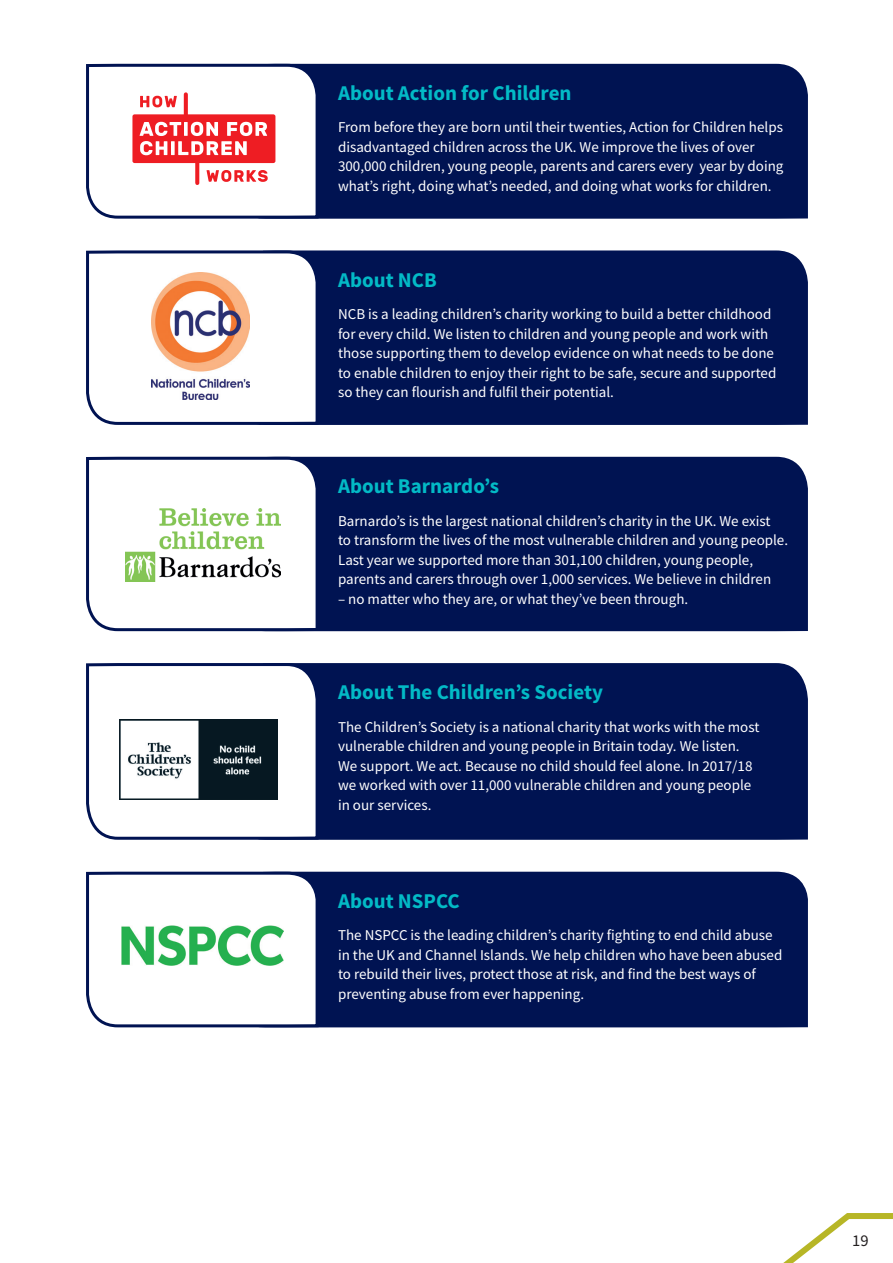
<style>
.page{position:relative;width:893px;height:1263px;background:#fff}
.page>*{position:absolute;margin:0;border:0;box-sizing:border-box;transform-origin:0 0}
.t1{font:700 21px "Source Sans Pro";color:#03bac6}
.t2{font:16.5px "Source Sans Pro";color:#231f20}
.t3{font:15px/19.5px "Source Sans Pro";color:#fff}
</style>
<div class="page">
<svg style="left:783px;top:1213px;width:110px;height:50px"></svg>
<div style="left:320px;top:63px;width:488px;height:156px;background:#001352"></div>
<div style="left:320px;top:250px;width:488px;height:175px;background:#001352"></div>
<div style="left:320px;top:456px;width:488px;height:176px;background:#001352"></div>
<div style="left:320px;top:663px;width:488px;height:177px;background:#001352"></div>
<div style="left:320px;top:871px;width:488px;height:157px;background:#001352"></div>
<svg style="left:86px;top:250px;width:234px;height:175px"></svg>
<svg style="left:86px;top:456px;width:234px;height:176px"></svg>
<svg style="left:86px;top:663px;width:234px;height:177px"></svg>
<svg style="left:86px;top:871px;width:234px;height:157px"></svg>
<svg style="left:86px;top:63px;width:234px;height:156px"></svg>
<img style="left:125px;top:508px;width:155px;height:73px">
<img style="left:151px;top:272px;width:99px;height:127px">
<img style="left:122px;top:926px;width:162px;height:39px">
<img style="left:120px;top:719px;width:157px;height:80px">
<p class="t1" style="left:338px;top:79px;width:235px">About Action for Children</p>
<p class="t3" style="left:338px;top:117px;width:447px">From before they are born until their twenties, Action for Children helps disadvantaged children across the UK. We improve the lives of over 300,000 children, young people, parents and carers every year by doing what’s right, doing what’s needed, and doing what works for children.</p>
<p class="t1" style="left:338px;top:266px;width:100px">About NCB</p>
<p class="t3" style="left:338px;top:304px;width:440px">NCB is a leading children’s charity working to build a better childhood for every child. We listen to children and young people and work with those supporting them to develop evidence on what needs to be done to enable children to enjoy their right to be safe, secure and supported so they can flourish and fulfil their potential.</p>
<p class="t1" style="left:338px;top:472px;width:163px">About Barnardo’s</p>
<p class="t3" style="left:338px;top:511px;width:452px">Barnardo’s is the largest national children’s charity in the UK. We exist<br>to transform the lives of the most vulnerable children and young people.<br>Last year we supported more than 301,100 children, young people, parents and carers through over 1,000 services. We believe in children</p>
<p class="t3" style="left:338px;top:589px;width:352px">– no matter who they are, or what they’ve been through.</p>
<p class="t1" style="left:338px;top:678px;width:266px">About The Children’s Society</p>
<p class="t3" style="left:338px;top:717px;width:423px">The Children’s Society is a national charity that works with the most vulnerable children and young people in Britain today. We listen.<br>We support. We act. Because no child should feel alone. In 2017/18 we worked with over 11,000 vulnerable children and young people in our services.</p>
<p class="t1" style="left:338px;top:887px;width:123px">About NSPCC</p>
<p class="t3" style="left:338px;top:925px;width:446px">The NSPCC is the leading children’s charity fighting to end child abuse in the UK and Channel Islands. We help children who have been abused to rebuild their lives, protect those at risk, and find the best ways of preventing abuse from ever happening.</p>
<p class="t2" style="left:852px;top:1229px;width:18px">19</p>
</div>
